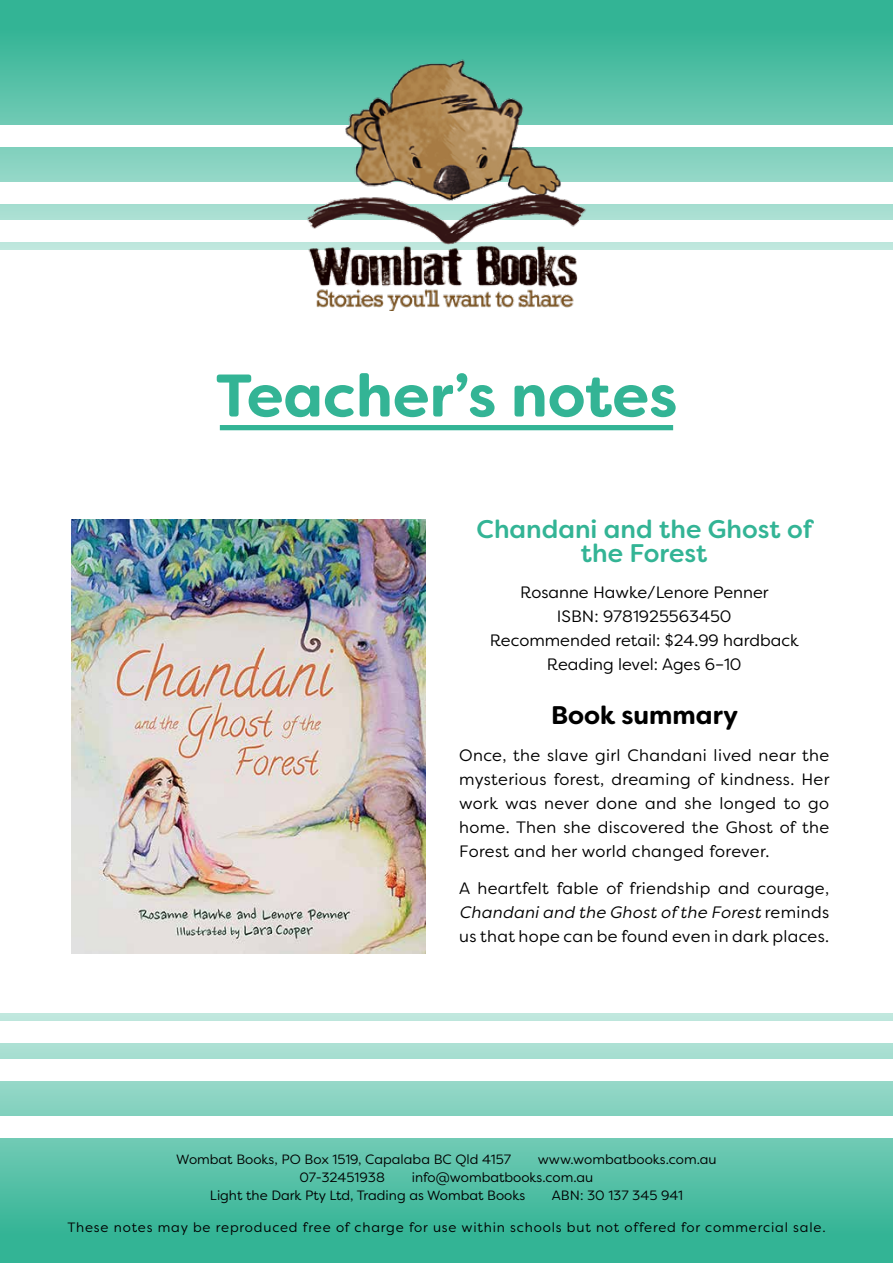
<style>
.page{position:relative;width:893px;height:1263px;background:#fff}
.page>*{position:absolute;margin:0;border:0;box-sizing:border-box;transform-origin:0 0}
.t1{font:700 60px "Filson Soft";color:#33b495}
.t2{font:500 25.5px/24px "Filson Soft";color:#33b495;text-align:center}
.t3{font:700 25.5px "Filson Soft";color:#000}
.t4{font:16.5px/24px "Filson Soft";color:#000;text-align:justify}
.t5{font:13.5px/18px "Filson Soft";color:#000}
.t6{font:13.5px "Filson Soft";letter-spacing:.06em;color:#000}
.s1{font-style:italic}
</style>
<div class="page">
<div style="left:0;top:1139px;width:893px;height:124px;background:linear-gradient(to bottom,#6ec9b3,#29b090)"></div>
<div style="left:0;top:1081px;width:893px;height:34px;background:#8bd4c3"></div>
<div style="left:0;top:1043px;width:893px;height:15px;background:#aadfd2"></div>
<div style="left:0;top:1013px;width:893px;height:7px;background:#bfe7de"></div>
<img style="left:72px;top:519px;width:354px;height:434px">
<div style="left:0;top:0;width:893px;height:124px;background:linear-gradient(to bottom,#28b08f,#6dc9b3)"></div>
<div style="left:0;top:147px;width:893px;height:35px;background:#8bd4c2"></div>
<div style="left:0;top:205px;width:893px;height:15px;background:#a9dfd2"></div>
<div style="left:0;top:243px;width:893px;height:7px;background:#bfe7dd"></div>
<img style="left:303px;top:51px;width:287px;height:259px">
<div style="left:220px;top:425px;width:453px;height:5px;background:#33b495"></div>
<h1 class="t1" style="left:216px;top:357px;width:463px">Teacher’s notes</h1>
<h2 class="t2" style="left:476px;top:517px;width:338px">Chandani and the Ghost of the Forest</h2>
<p class="t4" style="left:490px;top:580px;width:311px;text-align:center">Rosanne Hawke/Lenore Penner<br>ISBN: 9781925563450<br>Recommended retail: $24.99 hardback<br>Reading level: Ages 6–10</p>
<h2 class="t3" style="left:551px;top:699px;width:188px">Book summary</h2>
<p class="t4" style="left:459px;top:743px;width:372px">Once, the slave girl Chandani lived near the mysterious forest, dreaming of kindness. Her work was never done and she longed to go home. Then she discovered the Ghost of the Forest and her world changed forever.</p>
<p class="t4" style="left:459px;top:876px;width:371px">A heartfelt fable of friendship and courage, <span class="s1">Chandaniand the Ghost of the Forest</span> r e m i n d s us that hope can be found even in dark places.</p>
<p class="t5" style="left:176px;top:1150px;width:336px">Wombat Books, PO Box 1519, Capalaba BC Qld 4157</p>
<p class="t5" style="left:538px;top:1150px;width:180px">www.wombatbooks.com.au</p>
<p class="t5" style="left:300px;top:1168px;width:87px">07-32451938</p>
<p class="t5" style="left:210px;top:1168px;width:385px;text-indent:202px">info@wombatbooks.com.au<br>Light the Dark Pty Ltd, Trading as Wombat Books</p>
<p class="t5" style="left:552px;top:1186px;width:133px">ABN: 30 137 345 941</p>
<p class="t6" style="left:67px;top:1219px;width:760px">These notes may be reproduced free of charge for use within schools but not offered for commercial sale.</p>
</div>
